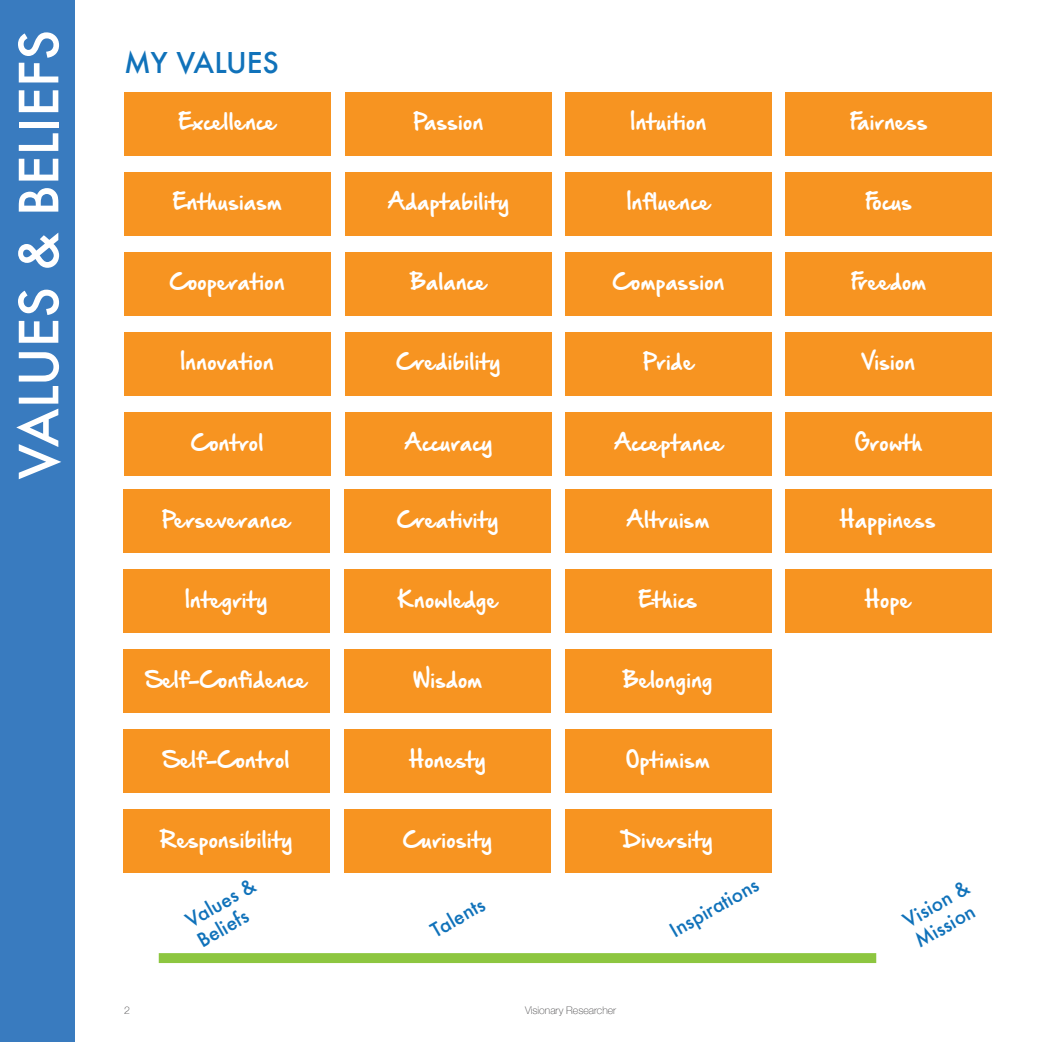
<style>
.page{position:relative;width:1042px;height:1042px;background:#fff}
.page>*{position:absolute;margin:0;border:0;box-sizing:border-box;transform-origin:0 0}
.t1{font:500 52.5px "Futura";color:#fff}
.t2{font:500 28px "Futura";color:#1072ba}
.t3{font:19.25px "Hand Of Sean Demo";color:#fff}
.t4{font:500 19.25px/23.1px "Futura";color:#1072ba}
.t5{font:100 10.5px "Helvetica Neue";color:#414042}
</style>
<div class="page">
<div style="left:159px;top:953px;width:717px;height:10px;background:#8dc640"></div>
<div style="left:0;top:0;width:74px;height:1042px;background:#397bbf"></div>
<div style="left:124px;top:92px;width:207px;height:63px;background:#f79421"></div>
<div style="left:124px;top:172px;width:207px;height:64px;background:#f79421"></div>
<div style="left:124px;top:252px;width:207px;height:64px;background:#f79421"></div>
<div style="left:124px;top:332px;width:207px;height:64px;background:#f79421"></div>
<div style="left:124px;top:412px;width:207px;height:64px;background:#f79421"></div>
<div style="left:123px;top:489px;width:207px;height:64px;background:#f79421"></div>
<div style="left:123px;top:569px;width:207px;height:64px;background:#f79421"></div>
<div style="left:123px;top:649px;width:207px;height:64px;background:#f79421"></div>
<div style="left:123px;top:729px;width:207px;height:64px;background:#f79421"></div>
<div style="left:123px;top:809px;width:207px;height:64px;background:#f79421"></div>
<div style="left:345px;top:92px;width:207px;height:63px;background:#f79421"></div>
<div style="left:345px;top:172px;width:207px;height:64px;background:#f79421"></div>
<div style="left:345px;top:252px;width:207px;height:64px;background:#f79421"></div>
<div style="left:345px;top:332px;width:207px;height:64px;background:#f79421"></div>
<div style="left:345px;top:412px;width:207px;height:64px;background:#f79421"></div>
<div style="left:344px;top:489px;width:207px;height:64px;background:#f79421"></div>
<div style="left:344px;top:569px;width:207px;height:64px;background:#f79421"></div>
<div style="left:344px;top:649px;width:207px;height:64px;background:#f79421"></div>
<div style="left:344px;top:729px;width:207px;height:64px;background:#f79421"></div>
<div style="left:344px;top:809px;width:207px;height:64px;background:#f79421"></div>
<div style="left:565px;top:92px;width:207px;height:63px;background:#f79421"></div>
<div style="left:565px;top:172px;width:207px;height:64px;background:#f79421"></div>
<div style="left:565px;top:252px;width:207px;height:64px;background:#f79421"></div>
<div style="left:565px;top:332px;width:207px;height:64px;background:#f79421"></div>
<div style="left:565px;top:412px;width:207px;height:64px;background:#f79421"></div>
<div style="left:564px;top:489px;width:207px;height:64px;background:#f79421"></div>
<div style="left:564px;top:569px;width:207px;height:64px;background:#f79421"></div>
<div style="left:564px;top:649px;width:207px;height:64px;background:#f79421"></div>
<div style="left:564px;top:729px;width:207px;height:64px;background:#f79421"></div>
<div style="left:564px;top:809px;width:207px;height:64px;background:#f79421"></div>
<div style="left:785px;top:92px;width:207px;height:63px;background:#f79421"></div>
<div style="left:785px;top:172px;width:207px;height:64px;background:#f79421"></div>
<div style="left:785px;top:252px;width:207px;height:64px;background:#f79421"></div>
<div style="left:785px;top:332px;width:207px;height:64px;background:#f79421"></div>
<div style="left:785px;top:412px;width:207px;height:64px;background:#f79421"></div>
<div style="left:784px;top:489px;width:207px;height:64px;background:#f79421"></div>
<div style="left:784px;top:569px;width:207px;height:64px;background:#f79421"></div>
<h1 class="t1" style="left:3px;top:479px;width:451px;rotate:-90deg">VALUES &amp; BELIEFS</h1>
<h2 class="t2" style="left:124px;top:43px;width:156px">MY VALUES</h2>
<p class="t3" style="left:178px;top:112px;width:99px">Excellence</p>
<p class="t3" style="left:414px;top:112px;width:71px">Passion</p>
<p class="t3" style="left:631px;top:112px;width:77px">Intuition</p>
<p class="t3" style="left:173px;top:192px;width:111px">Enthusiasm</p>
<p class="t3" style="left:388px;top:192px;width:123px">Adaptability</p>
<p class="t3" style="left:627px;top:192px;width:85px">Influence</p>
<p class="t3" style="left:170px;top:272px;width:117px">Cooperation</p>
<p class="t3" style="left:410px;top:272px;width:78px">Balance</p>
<p class="t3" style="left:613px;top:272px;width:113px">Compassion</p>
<p class="t3" style="left:181px;top:352px;width:95px">Innovation</p>
<p class="t3" style="left:397px;top:352px;width:106px">Credibility</p>
<p class="t3" style="left:643px;top:352px;width:52px">Pride</p>
<p class="t3" style="left:191px;top:432px;width:74px">Control</p>
<p class="t3" style="left:404px;top:432px;width:90px">Accuracy</p>
<p class="t3" style="left:614px;top:432px;width:111px">Acceptance</p>
<p class="t3" style="left:162px;top:510px;width:130px">Perseverance</p>
<p class="t3" style="left:397px;top:510px;width:103px">Creativity</p>
<p class="t3" style="left:626px;top:510px;width:85px">Altruism</p>
<p class="t3" style="left:185px;top:590px;width:84px">Integrity</p>
<p class="t3" style="left:398px;top:590px;width:102px">Knowledge</p>
<p class="t3" style="left:638px;top:590px;width:60px">Ethics</p>
<p class="t3" style="left:146px;top:670px;width:163px">Self-Confidence</p>
<p class="t3" style="left:413px;top:670px;width:71px">Wisdom</p>
<p class="t3" style="left:623px;top:670px;width:91px">Belonging</p>
<p class="t3" style="left:163px;top:750px;width:128px">Self-Control</p>
<p class="t3" style="left:409px;top:750px;width:78px">Honesty</p>
<p class="t3" style="left:626px;top:750px;width:85px">Optimism</p>
<p class="t3" style="left:160px;top:830px;width:134px">Responsibility</p>
<p class="t3" style="left:403px;top:830px;width:91px">Curiosity</p>
<p class="t3" style="left:623px;top:830px;width:92px">Diversity</p>
<p class="t4" style="left:181px;top:912px;width:79px;rotate:-30deg">Values &amp;<br>Beliefs</p>
<p class="t4" style="left:426px;top:922px;width:61px;rotate:-30deg">Talents</p>
<p class="t4" style="left:665px;top:922px;width:100px;rotate:-30deg">Inspirations</p>
<p class="t5" style="left:124px;top:1002px;width:7px">2</p>
<p class="t5" style="left:525px;top:1002px;width:93px">Visionary Researcher</p>
<p class="t3" style="left:850px;top:112px;width:79px">Fairness</p>
<p class="t3" style="left:865px;top:192px;width:48px">Focus</p>
<p class="t3" style="left:851px;top:272px;width:77px">Freedom</p>
<p class="t3" style="left:862px;top:352px;width:54px">Vision</p>
<p class="t3" style="left:855px;top:432px;width:69px">Growth</p>
<p class="t3" style="left:840px;top:510px;width:97px">Happiness</p>
<p class="t3" style="left:865px;top:590px;width:47px">Hope</p>
<p class="t4" style="left:899px;top:912px;width:74px;rotate:-30deg">Vision &amp;<br>Mission</p>
</div>
